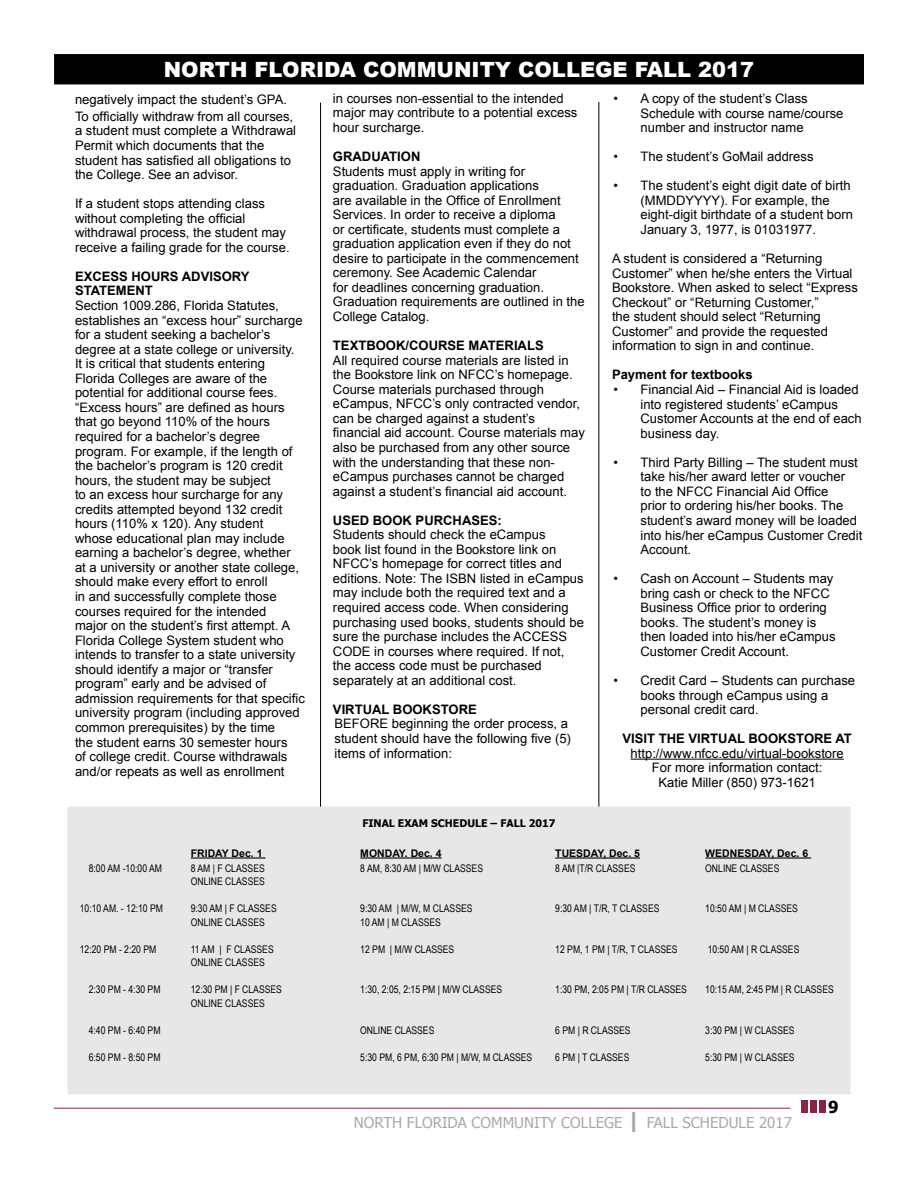
<style>
.page{position:relative;width:918px;height:1188px;background:#fff}
.page>*{position:absolute;margin:0;border:0;box-sizing:border-box;transform-origin:0 0}
.t1{font:900 21px "Arial";color:#fff}
.t2{font:700 16.5px "Tahoma";color:#000}
.t3{font:15px "Tahoma";color:#a7a9ac}
.t4{font:13.05px/14.5px "Arial";color:#000}
.t5{font:700 13.05px/14.5px "Arial";color:#000}
.t6{font:10.5px "Arial Narrow";color:#000}
.t7{font:700 10.5px "Arial";color:#000}
.t8{font:700 10.5px "Tahoma";color:#000}
.s1{font-weight:700;font-size:21px}
</style>
<div class="page">
<div style="left:819px;top:1100px;width:7px;height:13px;background:#8b2347"></div>
<div style="left:810px;top:1100px;width:7px;height:13px;background:#8b2347"></div>
<div style="left:801px;top:1100px;width:7px;height:13px;background:#8b2347"></div>
<hr style="left:54px;top:1108px;width:737px;height:1px;background:#8b2347">
<hr style="left:599px;top:102px;width:1px;height:939px;background:#000">
<hr style="left:320px;top:103px;width:1px;height:917px;background:#000">
<div style="left:55px;top:55px;width:808px;height:29px;background:#000"></div>
<div style="left:54px;top:54px;width:810px;height:30px;border:2px solid #000"></div>
<div style="left:68px;top:807px;width:782px;height:287px;background:#e6e7e8"></div>
<hr style="left:191px;top:857px;width:74px;height:2px;background:#000">
<hr style="left:360px;top:857px;width:82px;height:2px;background:#000">
<hr style="left:555px;top:857px;width:85px;height:2px;background:#000">
<hr style="left:705px;top:857px;width:106px;height:2px;background:#000">
<hr style="left:631px;top:759px;width:213px;height:1px;background:#000">
<h1 class="t1" style="left:164px;top:54px;width:592px">NORTH FLORIDA COMMUNITY COLLEGE FALL 2017</h1>
<p class="t4" style="left:75px;top:92px;width:220px;line-height:16.5px">negatively impact the student’s GPA.<br>To officially withdraw from all courses,</p>
<p class="t4" style="left:75px;top:124px;width:223px">a student must complete a Withdrawal Permit which documents that the student has satisfied all obligations to the College. See an advisor.</p>
<p class="t4" style="left:75px;top:196px;width:216px">If a student stops attending class without completing the official withdrawal process, the student may receive a failing grade for the course.</p>
<p class="t5" style="left:75px;top:270px;width:176px">EXCESS HOURS ADVISORY<br>STATEMENT</p>
<p class="t4" style="left:75px;top:298px;width:231px">Section 1009.286, Florida Statutes, establishes an “excess hour” surcharge for a student seeking a bachelor’s degree at a state college or university.<br>It is critical that students entering Florida Colleges are aware of the potential for additional course fees. “Excess hours” are defined as hours that go beyond 110% of the hours required for a bachelor’s degree program. For example, if the length of the bachelor’s program is 120 credit hours, the student may be subject<br>to an excess hour surcharge for any credits attempted beyond 132 credit hours (110% x 120). Any student<br>whose educational plan may include earning a bachelor’s degree, whether<br>at a university or another state college, should make every effort to enroll<br>in and successfully complete those courses required for the intended<br>major on the student’s first attempt. A Florida College System student who intends to transfer to a state university should identify a major or “transfer program” early and be advised of admission requirements for that specific university program (including approved common prerequisites) by the time<br>the student earns 30 semester hours<br>of college credit. Course withdrawals and/or repeats as well as enrollment</p>
<p class="t4" style="left:333px;top:91px;width:246px">in courses non-essential to the intended major may contribute to a potential excess hour surcharge.</p>
<p class="t5" style="left:333px;top:150px;width:89px">GRADUATION</p>
<p class="t4" style="left:333px;top:164px;width:253px">Students must apply in writing for graduation. Graduation applications<br>are available in the Office of Enrollment Services. In order to receive a diploma<br>or certificate, students must complete a graduation application even if they do not desire to participate in the commencement ceremony. See Academic Calendar<br>for deadlines concerning graduation.<br>Graduation requirements are outlined in the College Catalog.</p>
<p class="t5" style="left:333px;top:339px;width:212px">TEXTBOOK/COURSE MATERIALS</p>
<p class="t4" style="left:333px;top:353px;width:253px">All required course materials are listed in the Bookstore link on NFCC’s homepage.<br>Course materials purchased through eCampus, NFCC’s only contracted vendor, can be charged against a student’s financial aid account. Course materials may also be purchased from any other source with the understanding that these non&shy;eCampus purchases cannot be charged against a student’s financial aid account.</p>
<p class="t5" style="left:333px;top:513px;width:170px">USED BOOK PURCHASES:</p>
<p class="t4" style="left:333px;top:528px;width:252px">Students should check the eCampus<br>book list found in the Bookstore link on NFCC’s homepage for correct titles and editions. Note: The ISBN listed in eCampus may include both the required text and a required access code. When considering purchasing used books, students should be sure the purchase includes the ACCESS CODE in courses where required. If not, the access code must be purchased separately at an additional cost.</p>
<p class="t5" style="left:333px;top:702px;width:145px">VIRTUAL BOOKSTORE</p>
<p class="t4" style="left:334px;top:717px;width:238px">BEFORE beginning the order process, a student should have the following five (5) items of information:</p>
<p class="t8" style="left:362px;top:816px;width:195px">FINAL EXAM SCHEDULE – FALL 2017</p>
<p class="t4" style="left:641px;top:91px;width:205px;text-indent:-27px">• A copy of the student’s Class<br>Schedule with course name/course number and instructor name</p>
<p class="t4" style="left:614px;top:150px;width:202px">• The student’s GoMail address</p>
<p class="t4" style="left:641px;top:179px;width:214px;text-indent:-27px">• The student’s eight digit date of birth (MMDDYYYY). For example, the eight-digit birthdate of a student born January 3, 1977, is 01031977.</p>
<p class="t4" style="left:612px;top:251px;width:247px">A student is considered a “Returning Customer” when he/she enters the Virtual Bookstore. When asked to select “Express Checkout” or “Returning Customer,”<br>the student should select “Returning Customer” and provide the requested information to sign in and continue.</p>
<p class="t5" style="left:612px;top:368px;width:142px">Payment for textbooks</p>
<p class="t4" style="left:641px;top:382px;width:223px;text-indent:-27px">• Financial Aid – Financial Aid is loaded into registered students’ eCampus<br>Customer Accounts at the end of each business day.</p>
<p class="t4" style="left:641px;top:455px;width:223px;text-indent:-27px">• Third Party Billing – The student must take his/her award letter or voucher<br>to the NFCC Financial Aid Office<br>prior to ordering his/her books. The student’s award money will be loaded into his/her eCampus Customer Credit<br>Account.</p>
<p class="t4" style="left:641px;top:571px;width:197px;text-indent:-27px">• Cash on Account – Students may bring cash or check to the NFCC<br>Business Office prior to ordering books. The student’s money is then loaded into his/her eCampus<br>Customer Credit Account.</p>
<p class="t4" style="left:641px;top:673px;width:216px;text-indent:-27px">• Credit Card – Students can purchase books through eCampus using a personal credit card.</p>
<p class="t5" style="left:623px;top:732px;width:231px">VISIT THE VIRTUAL BOOKSTORE AT</p>
<p class="t4" style="left:631px;top:746px;width:215px;text-align:center">http://www.nfcc.edu/virtual-bookstore<br>For more information contact:<br>Katie Miller (850) 973-1621</p>
<p class="t7" style="left:191px;top:846px;width:73px">FRIDAY Dec. 1</p>
<p class="t7" style="left:360px;top:846px;width:83px">MONDAY. Dec. 4</p>
<p class="t7" style="left:555px;top:846px;width:86px">TUESDAY, Dec. 5</p>
<p class="t7" style="left:705px;top:846px;width:104px">WEDNESDAY, Dec. 6</p>
<p class="t6" style="left:89px;top:860px;width:75px">8:00 AM -10:00 AM</p>
<p class="t6" style="left:191px;top:860px;width:76px">8 AM | F CLASSES</p>
<p class="t6" style="left:360px;top:860px;width:124px">8 AM, 8:30 AM | M/W CLASSES</p>
<p class="t6" style="left:555px;top:860px;width:82px">8 AM |T/R CLASSES</p>
<p class="t6" style="left:705px;top:860px;width:76px">ONLINE CLASSES</p>
<p class="t6" style="left:191px;top:874px;width:76px">ONLINE CLASSES</p>
<p class="t6" style="left:80px;top:901px;width:85px">10:10 AM. - 12:10 PM</p>
<p class="t6" style="left:191px;top:901px;width:87px">9:30 AM | F CLASSES</p>
<p class="t6" style="left:360px;top:901px;width:114px">9:30 AM | M/W, M CLASSES</p>
<p class="t6" style="left:555px;top:901px;width:106px">9:30 AM | T/R, T CLASSES</p>
<p class="t6" style="left:705px;top:901px;width:94px">10:50 AM | M CLASSES</p>
<p class="t6" style="left:191px;top:915px;width:76px">ONLINE CLASSES</p>
<p class="t6" style="left:360px;top:915px;width:82px">10 AM | M CLASSES</p>
<p class="t6" style="left:80px;top:942px;width:78px">12:20 PM - 2:20 PM</p>
<p class="t6" style="left:191px;top:942px;width:84px">11 AM | F CLASSES</p>
<p class="t6" style="left:360px;top:942px;width:96px">12 PM | M/W CLASSES</p>
<p class="t6" style="left:555px;top:942px;width:124px">12 PM, 1 PM | T/R, T CLASSES</p>
<p class="t6" style="left:708px;top:942px;width:93px">10:50 AM | R CLASSES</p>
<p class="t6" style="left:191px;top:955px;width:76px">ONLINE CLASSES</p>
<p class="t6" style="left:89px;top:982px;width:73px">2:30 PM - 4:30 PM</p>
<p class="t6" style="left:191px;top:982px;width:93px">12:30 PM | F CLASSES</p>
<p class="t6" style="left:360px;top:982px;width:143px">1:30, 2:05, 2:15 PM | M/W CLASSES</p>
<p class="t6" style="left:555px;top:982px;width:133px">1:30 PM, 2:05 PM | T/R CLASSES</p>
<p class="t6" style="left:705px;top:982px;width:130px">10:15 AM, 2:45 PM | R CLASSES</p>
<p class="t6" style="left:191px;top:996px;width:76px">ONLINE CLASSES</p>
<p class="t6" style="left:89px;top:1023px;width:73px">4:40 PM - 6:40 PM</p>
<p class="t6" style="left:360px;top:1023px;width:76px">ONLINE CLASSES</p>
<p class="t6" style="left:555px;top:1023px;width:77px">6 PM | R CLASSES</p>
<p class="t6" style="left:705px;top:1023px;width:91px">3:30 PM | W CLASSES</p>
<p class="t6" style="left:89px;top:1050px;width:73px">6:50 PM - 8:50 PM</p>
<p class="t6" style="left:360px;top:1050px;width:174px">5:30 PM, 6 PM, 6:30 PM | M/W, M CLASSES</p>
<p class="t6" style="left:555px;top:1050px;width:76px">6 PM | T CLASSES</p>
<p class="t6" style="left:705px;top:1050px;width:91px">5:30 PM | W CLASSES</p>
<p class="t3" style="left:354px;top:1113px;width:440px">NORTH FLORIDA COMMUNITY COLLEGE <span class="s1">|</span> FALL SCHEDULE 2017</p>
<p class="t2" style="left:828px;top:1096px;width:12px">9</p>
</div>
